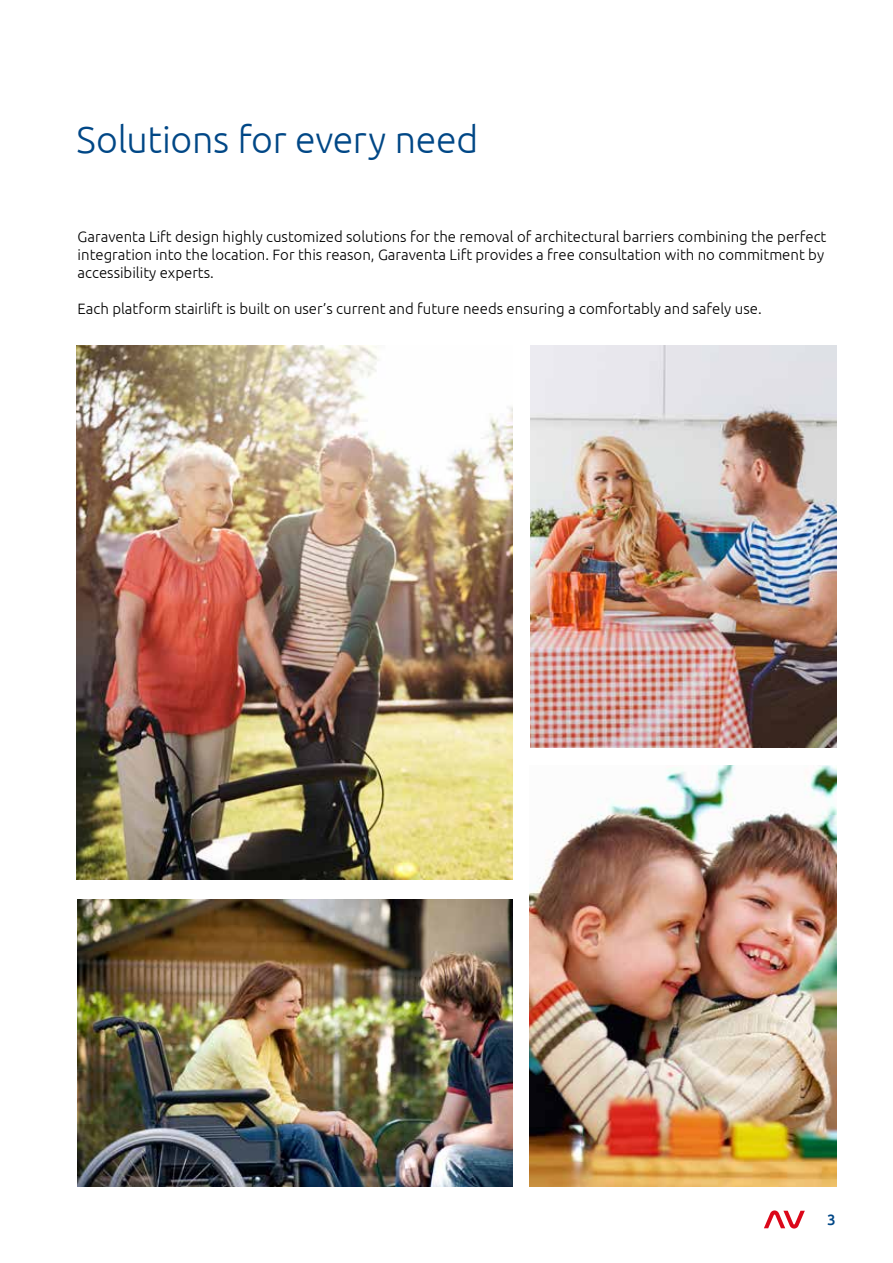
<style>
.page{position:relative;width:893px;height:1263px;background:#fff}
.page>*{position:absolute;margin:0;border:0;box-sizing:border-box;transform-origin:0 0}
.t1{font:300 37.5px "Ubuntu";letter-spacing:-.01em;color:#004786}
.t2{font:300 15px/18px "Ubuntu";color:#000}
.t3{font:500 15px "Ubuntu";color:#004786}
</style>
<div class="page">
<svg style="left:764px;top:1210px;width:41px;height:18px"></svg>
<img style="left:78px;top:899px;width:434px;height:287px">
<img style="left:530px;top:765px;width:306px;height:421px">
<img style="left:77px;top:346px;width:435px;height:533px">
<img style="left:530px;top:346px;width:307px;height:401px">
<h1 class="t1" style="left:77px;top:117px;width:403px">Solutions for every need</h1>
<p class="t2" style="left:78px;top:227px;width:750px">Garaventa Lift design highly customized solutions for the removal of architectural barriers combining the perfect integration into the location. For this reason, Garaventa Lift provides a free consultation with no commitment by accessibility experts.</p>
<p class="t2" style="left:78px;top:299px;width:686px">Each platform stairlift is built on user’s current and future needs ensuring a comfortably and safely use.</p>
<p class="t3" style="left:827px;top:1210px;width:10px">3</p>
</div>
